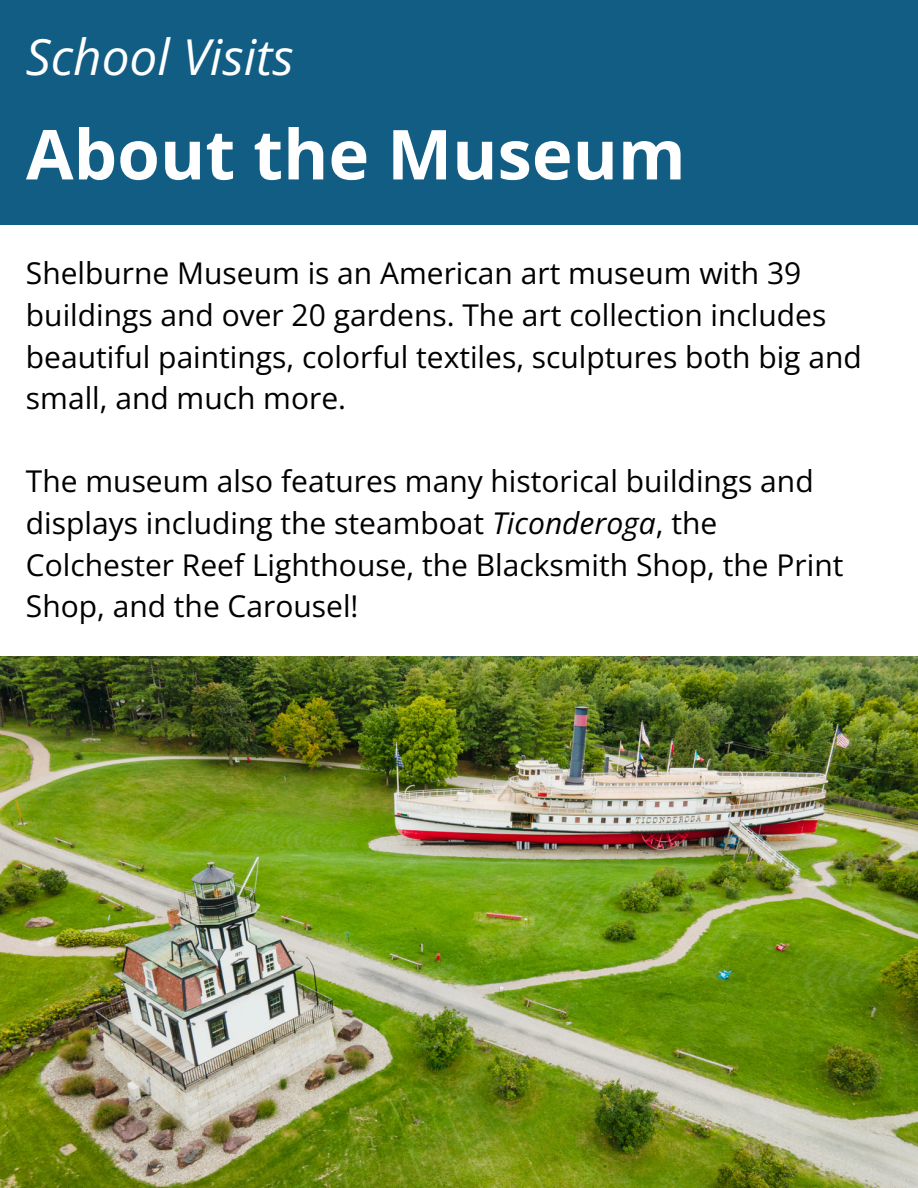
<style>
.page{position:relative;width:918px;height:1188px;background:#fff}
.page>*{position:absolute;margin:0;border:0;box-sizing:border-box;transform-origin:0 0}
.t1{font:700 69px "Open Sans";color:#fff}
.t2{font:italic 49.5px "Open Sans";color:#fff}
.t3{font:30px/41.7px "Open Sans";color:#000}
.s1{font-style:italic}
</style>
<div class="page">
<div style="left:0;top:0;width:918px;height:224px;background:#125d84"></div>
<img style="left:0;top:656px;width:918px;height:532px">
<p class="t2" style="left:26px;top:22px;width:269px">School Visits</p>
<h1 class="t1" style="left:26px;top:106px;width:661px">About the Museum</h1>
<p class="t3" style="left:26px;top:252px;width:837px">Shelburne Museum is an American art museum with 39 buildings and over 20 gardens. The art collection includes beautiful paintings, colorful textiles, sculptures both big and small, and much more.</p>
<p class="t3" style="left:26px;top:460px;width:819px">The museum also features many historical buildings and displays including the steamboat <span class="s1">Ticonderoga</span>, the Colchester Reef Lighthouse, the Blacksmith Shop, the Print Shop, and the Carousel!</p>
</div>
